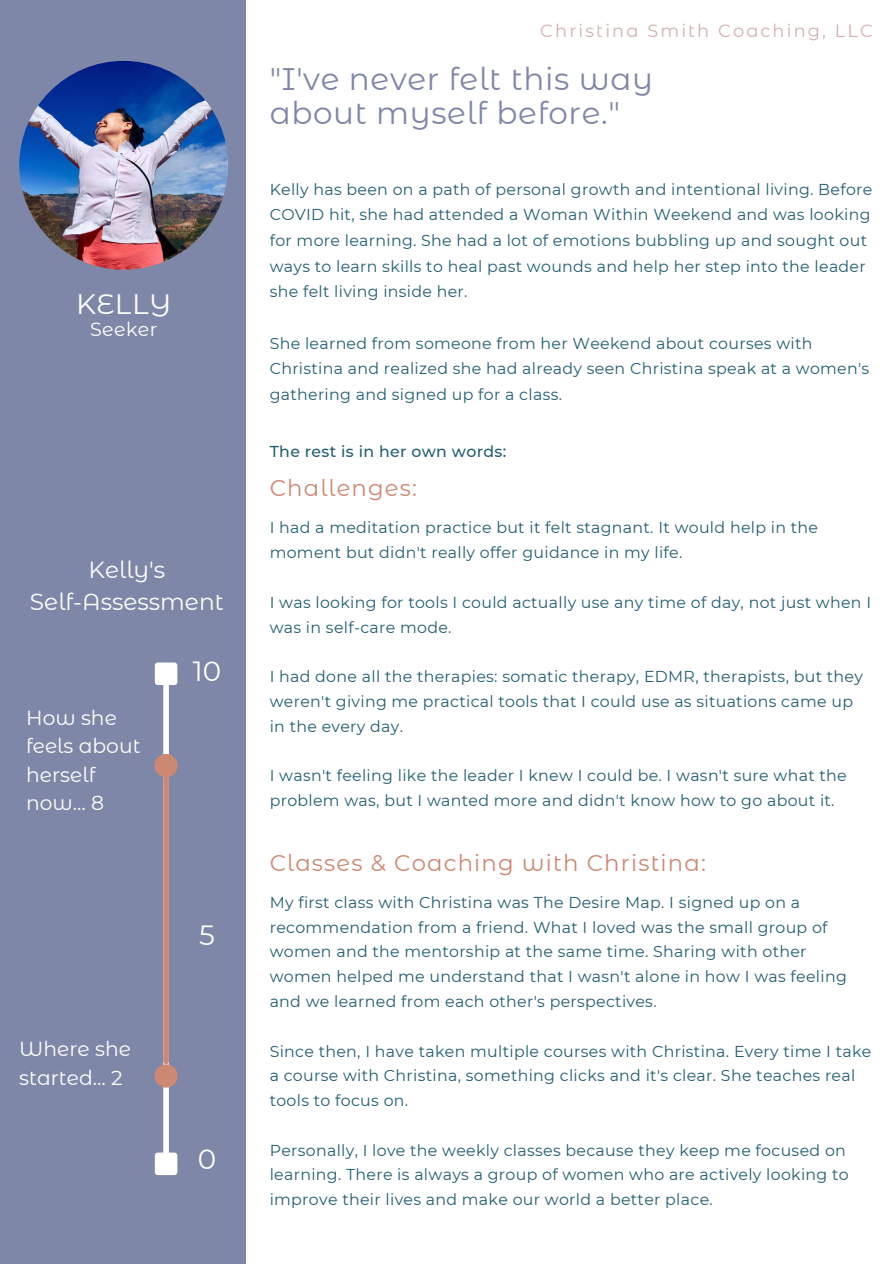
<style>
.page{position:relative;width:894px;height:1264px;background:#fff}
.page>*{position:absolute;margin:0;border:0;box-sizing:border-box;transform-origin:0 0}
.t1{font:31.05px/33.8px "Montserrat Alternates";letter-spacing:.02em;color:#7f87a9}
.t2{font:28.05px "Montserrat Alternates";letter-spacing:.02em;color:#fff}
.t3{font:27.75px "Montserrat Alternates";color:#fff}
.t4{font:23.25px "Montserrat Alternates";color:#fff}
.t5{font:22.8px "Montserrat Alternates";letter-spacing:.05em;color:#cd8873}
.t6{font:20.25px/28.2px "Montserrat Alternates";color:#fff}
.t7{font:19.05px "Montserrat Alternates";letter-spacing:.02em;color:#fff}
.t8{font:17.7px "Montserrat Alternates";letter-spacing:.12em;color:#d1b2b1}
.t9{font:15.75px/24.8px "Montserrat";letter-spacing:.02em;color:#235e72}
.t10{font:500 15.75px "Montserrat";letter-spacing:.02em;color:#235e72}
</style>
<div class="page">
<div style="left:0;top:0;width:245px;height:1263px;background:#7f87a9"></div>
<img style="left:19px;top:61px;width:209px;height:209px;border-radius:50%">
<div style="left:163px;top:685px;width:6px;height:467px;background:#fff"></div>
<div style="left:158px;top:1155px;width:16px;height:17px;background:#fff"></div>
<div style="left:155px;top:1152px;width:22px;height:23px;border:6px solid #fff"></div>
<div style="left:158px;top:665px;width:16px;height:17px;background:#fff"></div>
<div style="left:155px;top:662px;width:22px;height:23px;border:6px solid #fff"></div>
<div style="left:163px;top:764px;width:6px;height:297px;background:#cd8873"></div>
<svg style="left:154px;top:1064px;width:24px;height:23px"></svg>
<svg style="left:154px;top:753px;width:24px;height:24px"></svg>
<p class="t2" style="left:76px;top:286px;width:97px">KELLY</p>
<p class="t7" style="left:90px;top:318px;width:69px">Seeker</p>
<p class="t4" style="left:88px;top:555px;width:78px">Kelly's</p>
<p class="t4" style="left:30px;top:587px;width:195px">Self-Assessment</p>
<p class="t6" style="left:26px;top:703px;width:116px">How she feels about herself now... 8</p>
<p class="t6" style="left:19px;top:1035px;width:113px">Where she started... 2</p>
<p class="t3" style="left:193px;top:654px;width:30px">10</p>
<p class="t3" style="left:199px;top:918px;width:17px">5</p>
<p class="t3" style="left:198px;top:1141px;width:20px">0</p>
<p class="t8" style="left:540px;top:20px;width:334px">Christina Smith Coaching, LLC</p>
<p class="t1" style="left:269px;top:62px;width:385px">"I've never felt this way about myself before."</p>
<p class="t9" style="left:269px;top:176px;width:604px;line-height:25.7px">Kelly has been on a path of personal growth and intentional living. Before COVID hit, she had attended a Woman Within Weekend and was looking for more learning. She had a lot of emotions bubbling up and sought out ways to learn skills to heal past wounds and help her step into the leader she felt living inside her.</p>
<p class="t9" style="left:269px;top:330px;width:601px;line-height:25.7px">She learned from someone from her Weekend about courses with<br>Christina and realized she had already seen Christina speak at a women's gathering and signed up for a class.</p>
<p class="t10" style="left:269px;top:442px;width:238px">The rest is in her own words:</p>
<p class="t5" style="left:269px;top:474px;width:149px">Challenges:</p>
<p class="t9" style="left:269px;top:515px;width:549px">I had a meditation practice but it felt stagnant. It would help in the moment but didn't really offer guidance in my life.</p>
<p class="t9" style="left:269px;top:589px;width:602px">I was looking for tools I could actually use any time of day, not just when I was in self-care mode.</p>
<p class="t9" style="left:269px;top:664px;width:594px">I had done all the therapies: somatic therapy, EDMR, therapists, but they weren't giving me practical tools that I could use as situations came up in the every day.</p>
<p class="t9" style="left:269px;top:763px;width:578px">I wasn't feeling like the leader I knew I could be. I wasn't sure what the problem was, but I wanted more and didn't know how to go about it.</p>
<p class="t5" style="left:269px;top:848px;width:437px">Classes &amp; Coaching with Christina:</p>
<p class="t9" style="left:269px;top:889px;width:578px">My first class with Christina was The Desire Map. I signed up on a recommendation from a friend. What I loved was the small group of women and the mentorship at the same time. Sharing with other women helped me understand that I wasn't alone in how I was feeling and we learned from each other's perspectives.</p>
<p class="t9" style="left:269px;top:1038px;width:603px">Since then, I have taken multiple courses with Christina. Every time I take a course with Christina, something clicks and it's clear. She teaches real tools to focus on.</p>
<p class="t9" style="left:269px;top:1137px;width:580px">Personally, I love the weekly classes because they keep me focused on learning. There is always a group of women who are actively looking to improve their lives and make our world a better place.</p>
</div>
